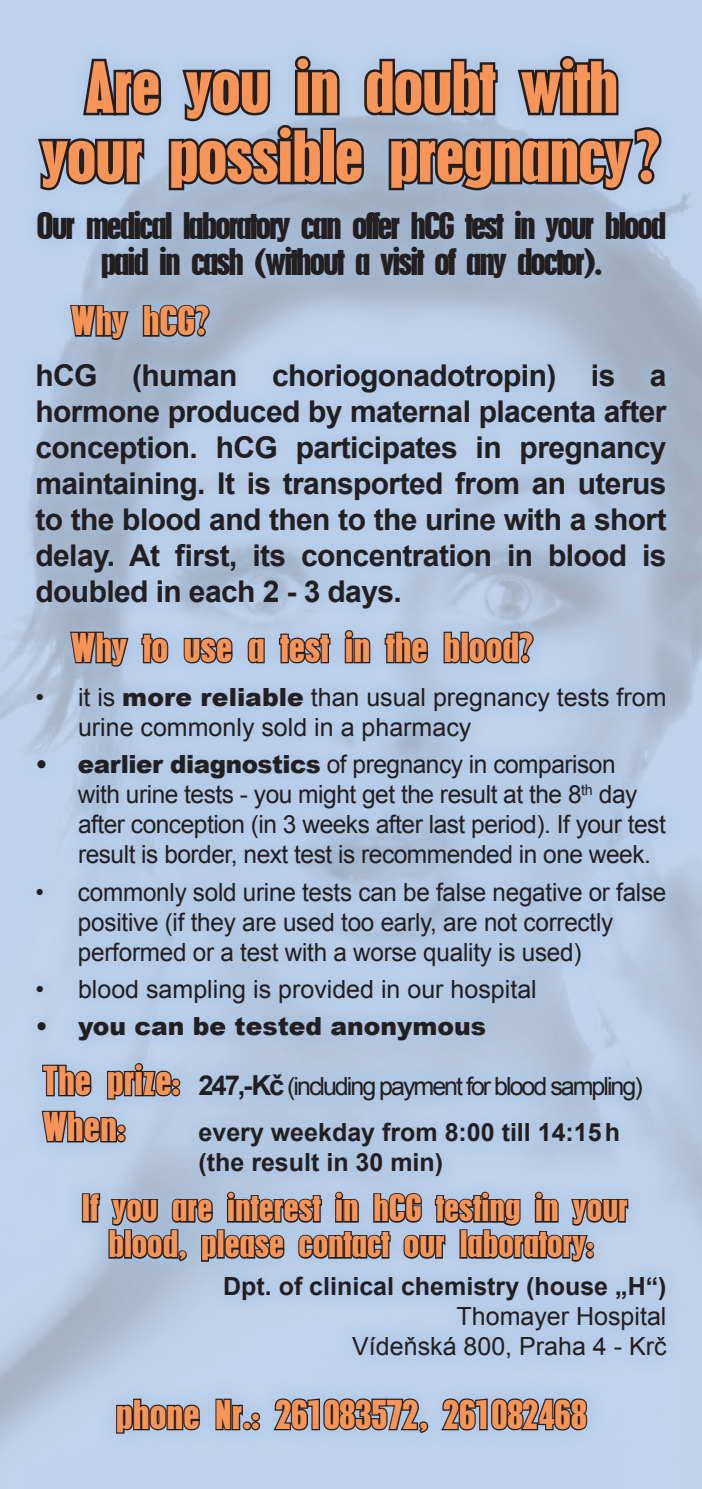
<style>
.page{position:relative;width:702px;height:1489px;background:#fff}
.page>*{position:absolute;margin:0;border:0;box-sizing:border-box;transform-origin:0 0}
.t1{font:57.5px/69px "Pilsen Plakat CZ";letter-spacing:-.02em;color:#f79559;text-align:center}
.t2{font:32.5px "Pilsen Plakat CZ";color:#f79559}
.t3{font:700 30px/36px "Arial";letter-spacing:-.02em;color:#231f20;text-align:justify}
.t4{font:30px/36px "Pilsen Plakat CZ";letter-spacing:-.07em;color:#231f20;text-align:center}
.t5{font:30px/36px "Pilsen Plakat CZ";color:#f79559;text-align:center}
.t6{font:25px/30px "Arial";letter-spacing:-.01em;color:#231f20}
.t7{font:700 25px/30px "Arial";color:#231f20}
.t8{font:25px "Arial";letter-spacing:-.08em;color:#231f20}
.t9{font:900 25px "Arial";color:#231f20}
.s1{font-weight:900}
.s2{font-family:"Pilsen Plakat CZ";font-size:32.5px;color:#f79559}
.s3{font-weight:700;font-size:27.5px}
</style>
<div class="page">
<img style="left:17px;top:37px;width:668px;height:1415px">
<svg style="left:35px;top:20px;width:629px;height:234px;background:#91a1b5"></svg>
<svg style="left:69px;top:302px;width:61px;height:51px;background:#808d9e"></svg>
<svg style="left:141px;top:303px;width:70px;height:35px;background:#6a7382"></svg>
<svg style="left:69px;top:628px;width:61px;height:51px;background:#808d9f"></svg>
<svg style="left:140px;top:632px;width:29px;height:33px"></svg>
<svg style="left:182px;top:635px;width:52px;height:32px;background:#737e8f"></svg>
<svg style="left:246px;top:635px;width:20px;height:29px"></svg>
<svg style="left:278px;top:632px;width:53px;height:35px;background:#737e8f"></svg>
<svg style="left:343px;top:628px;width:28px;height:36px"></svg>
<svg style="left:383px;top:630px;width:46px;height:35px;background:#717c8c"></svg>
<svg style="left:442px;top:630px;width:19px;height:34px"></svg>
<div style="left:460px;top:631px;width:9px;height:32px;border:2px solid #231f20"></div>
<svg style="left:467px;top:630px;width:68px;height:35px;background:#737e8f"></svg>
<svg style="left:40px;top:1037px;width:142px;height:111px;background:#98a8be"></svg>
<div style="left:82px;top:1193px;width:8px;height:29px;border:2px solid #231f20"></div>
<svg style="left:88px;top:1189px;width:541px;height:86px;background:#8896aa"></svg>
<svg style="left:115px;top:1397px;width:86px;height:37px;background:#758193"></svg>
<svg style="left:214px;top:1371px;width:48px;height:61px;background:#9aaabf"></svg>
<svg style="left:271px;top:1396px;width:159px;height:38px;background:#778395"></svg>
<svg style="left:439px;top:1395px;width:149px;height:37px;background:#727d8f"></svg>
<h1 class="t1" style="left:41px;top:45px;width:621px">Are you in doubt with your possible pregnancy ?</h1>
<p class="t4" style="left:36px;top:204px;width:631px">Our medical laboratory can offer hCG test in your blood paid in cash (without a visit of any doctor).</p>
<h2 class="t2" style="left:71px;top:294px;width:140px">Why hCG?</h2>
<p class="t3" style="left:35px;top:358px;width:632px">hCG (human choriogonadotropin) is a hormone produced by maternal placenta after conception. hCG participates in pregnancy maintaining. It is transported from an uterus to the blood and then to the urine with a short delay. At first, its concentration in blood is doubled in each 2 - 3 days.</p>
<h2 class="t2" style="left:71px;top:620px;width:464px">Why to use a test in the blood?</h2>
<p class="t6" style="left:78px;top:682px;width:590px;text-indent:-43px">• it is <span class="s1">more reliable</span> than usual pregnancy tests from urine commonly sold in a pharmacy</p>
<p class="t6" style="left:78px;top:749px;width:589px;text-indent:-43px"><span class="s1">• earlier diagnostics</span> of pregnancy in comparison<br>with urine tests - you might get the result at the 8<sup>th</sup> day after conception (in 3 weeks after last period). If your test result is border, next test is recommended in one week.</p>
<p class="t6" style="left:78px;top:877px;width:590px;text-indent:-43px">• commonly sold urine tests can be false negative or false positive (if they are used too early, are not correctly performed or a test with a worse quality is used)</p>
<p class="t6" style="left:35px;top:974px;width:503px">• blood sampling is provided in our hospital</p>
<p class="t9" style="left:35px;top:1007px;width:452px">• you can be tested anonymous</p>
<p class="t8" style="left:43px;top:1069px;width:601px"><span class="s2">The prize:</span> <span class="s3">247,- Kč</span> (including payment for blood sampling)</p>
<h2 class="t2" style="left:43px;top:1099px;width:85px">When:</h2>
<p class="t7" style="left:198px;top:1118px;width:423px">every weekday from 8:00 till 14:15 h (the result in 30 min)</p>
<p class="t5" style="left:81px;top:1186px;width:548px">If you are interest in hCG testing in your blood, please contact our laboratory:</p>
<p class="t7" style="left:223px;top:1271px;width:445px">Dpt. of clinical chemistry (house „H“)</p>
<p class="t6" style="left:352px;top:1300px;width:316px;text-align:right">Thomayer Hospital<br>Vídeňská 800, Praha 4 - Krč</p>
<h2 class="t2" style="left:116px;top:1387px;width:472px">phone Nr.: 261083572, 261082468</h2>
</div>
